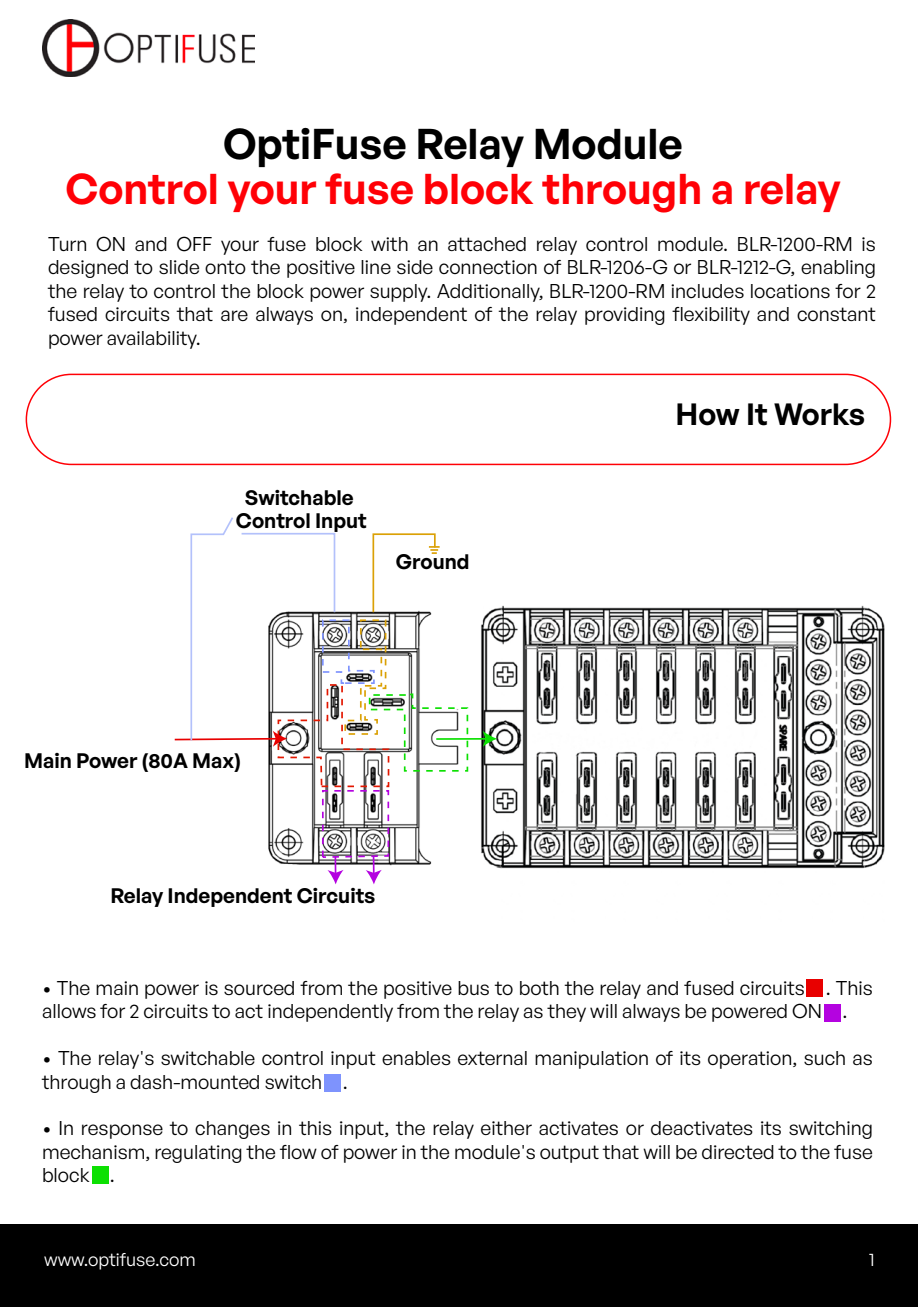
<style>
.page{position:relative;width:918px;height:1307px;background:#fff}
.page>*{position:absolute;margin:0;border:0;box-sizing:border-box;transform-origin:0 0}
.t1{font:600 42px "General Sans";color:#ff0006}
.t2{font:600 42px "General Sans";color:#000}
.t3{font:600 30px "General Sans";color:#000}
.t4{font:600 20.55px/22.5px "General Sans";color:#000;text-align:center}
.t5{font:19.5px/23.4px "General Sans";color:#000;text-align:justify}
.t6{font:18px "General Sans";color:#fff}
.s1{color:#000}
</style>
<div class="page">
<div style="left:0;top:1224px;width:918px;height:82px;background:#000"></div>
<img style="left:497px;top:605px;width:388px;height:264px">
<svg style="left:174px;top:517px;width:323px;height:367px"></svg>
<img style="left:42px;top:20px;width:212px;height:56px">
<div style="left:26px;top:374px;width:865px;height:91px;border:2px solid #ff0006;border-radius:45px"></div>
<div style="left:806px;top:979px;width:17px;height:17px;background:#e80000"></div>
<div style="left:824px;top:1004px;width:17px;height:17px;background:#b403e0"></div>
<div style="left:324px;top:1074px;width:17px;height:17px;background:#7e93fd"></div>
<div style="left:92px;top:1166px;width:17px;height:18px;background:#0ce002"></div>
<h1 class="t2" style="left:223px;top:117px;width:461px">OptiFuse Relay Module</h1>
<h1 class="t1" style="left:65px;top:162px;width:777px">Control your fuse block through a relay</h1>
<p class="t5" style="left:48px;top:232px;width:830px">Turn ON and OFF your fuse block with an attached relay control module. BLR-1200-RM is designed to slide onto the positive line side connection of BLR-1206-G or BLR-1212-G, enabling the relay to control the block power supply. Additionally, BLR-1200-RM includes locations for 2 fused circuits that are always on, independent of the relay providing flexibility and constant power availability.</p>
<p class="t4" style="left:236px;top:486px;width:132px">Switchable<br>Control Input</p>
<p class="t4" style="left:396px;top:550px;width:75px">Ground</p>
<p class="t4" style="left:24px;top:748px;width:218px">Main Power (80A Max)</p>
<p class="t4" style="left:110px;top:884px;width:267px">Relay Independent Circuits</p>
<h2 class="t3" style="left:676px;top:395px;width:191px">How It Works</h2>
<p class="t5" style="left:42px;top:975px;width:833px">• The main power is sourced from the positive bus to both the relay and fused circuits . This allows for 2 circuits to act independently from the relay as they will always be powered ON .</p>
<p class="t5" style="left:42px;top:1046px;width:832px">• The relay's switchable control input enables external manipulation of its operation, such as through a dash-mounted switch .</p>
<p class="t5" style="left:42px;top:1116px;width:833px">• In response to changes in this input, the relay either activates or deactivates its switching mechanism, regulating the flow of power in the module's output that will be directed to the fuse block .</p>
<p class="t6" style="left:44px;top:1247px;width:153px">www.optifuse.com</p>
<p class="t6" style="left:869px;top:1247px;width:16px">1<span class="s1">1</span></p>
</div>
